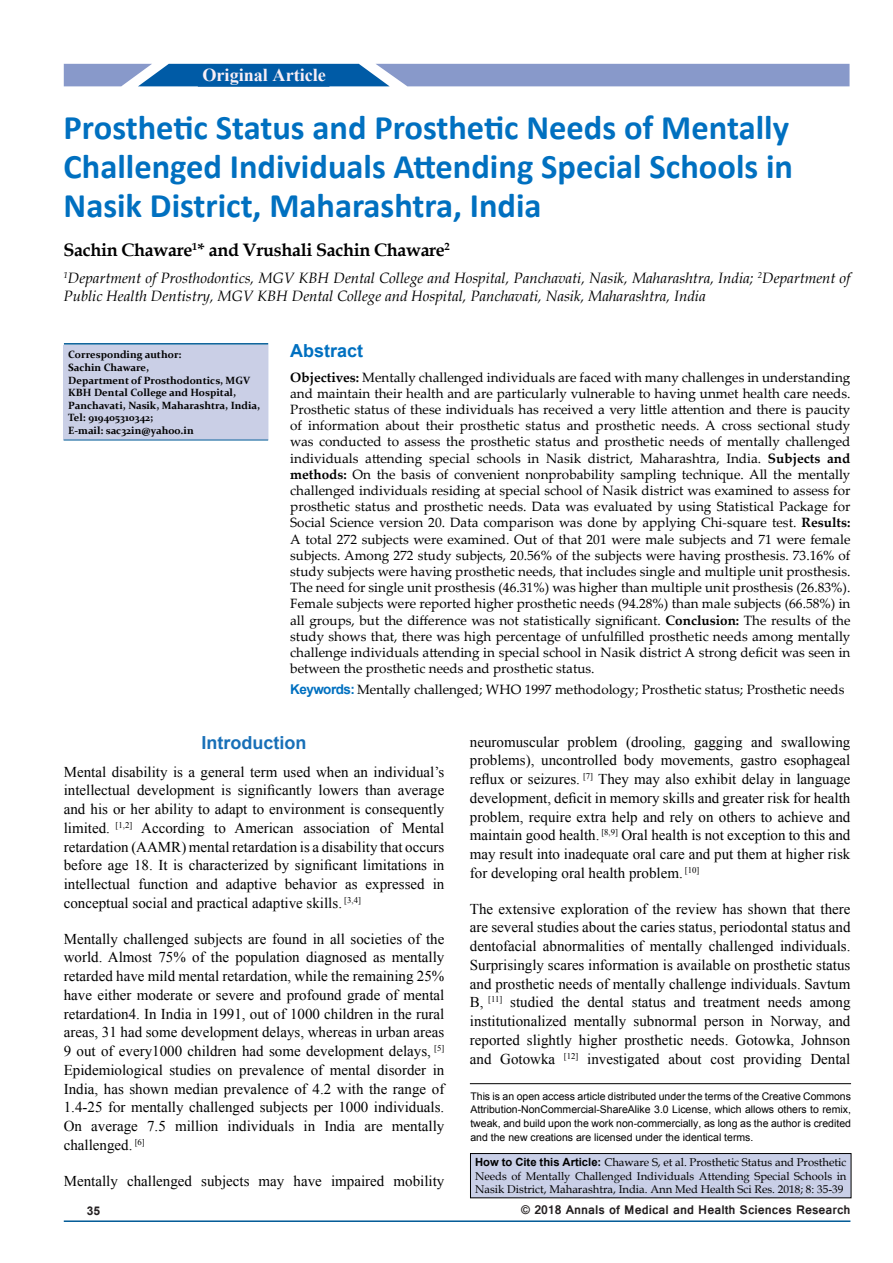
<style>
.page{position:relative;width:893px;height:1263px;background:#fff}
.page>*{position:absolute;margin:0;border:0;box-sizing:border-box;transform-origin:0 0}
.t1{font:700 34.5px/39px "Calibri";color:#0070c0;text-align:justify}
.t2{font:700 18.75px "Times New Roman";color:#fff}
.t3{font:700 18.15px "Times New Roman";color:#f9eff6}
.t4{font:700 18px "Book Antiqua";letter-spacing:-.02em;color:#000}
.t5{font:700 18px "Arial";color:#1870b8}
.t6{font:700 18px "Arial";color:#0070c0}
.t7{font:15px/18.8px "Times New Roman";color:#000;text-align:justify}
.t8{font:italic 15px/18px "Book Antiqua";color:#000}
.t9{font:13.5px/16.2px "Palatino Linotype";color:#000;text-align:justify}
.t10{font:700 13.5px "Vrinda";color:#231f20}
.t11{font:700 12px "Arial";color:#231f20}
.t12{font:11.25px/13.5px "Book Antiqua";color:#000;text-align:justify}
.t13{font:10.5px/13.5px "Arial";color:#000;text-align:justify}
.t14{font:700 10.5px/12.6px "Constantia";color:#000}
.s1{font-weight:700}
.s2{font-family:"Arial";font-weight:700;color:#0070c0}
.s3{font-family:"Arial";font-weight:700}
</style>
<div class="page">
<hr style="left:64px;top:1220px;width:786px;height:2px;background:#005a96">
<svg style="left:64px;top:64px;width:785px;height:22px;background:#7a95c7"></svg>
<div style="left:198px;top:65px;width:131px;height:22px;background:#005ba6;border:2px solid #005ba6"></div>
<div style="left:470px;top:1153px;width:381px;height:45px;background:#c9cfe7"></div>
<div style="left:470px;top:1153px;width:381px;height:45px;border:1px solid #000"></div>
<hr style="left:470px;top:1083px;width:381px;height:1px;background:#000">
<hr style="left:64px;top:439px;width:204px;height:1px;background:#005a96">
<div style="left:64px;top:345px;width:204px;height:94px;background:#cacfe6"></div>
<hr style="left:64px;top:343px;width:204px;height:2px;background:#005a96">
<p class="t2" style="left:201px;top:61px;width:129px">Original Article</p>
<p class="t3" style="left:202px;top:62px;width:125px">Original Article</p>
<h1 class="t1" style="left:64px;top:108px;width:731px">Prosthetic Status and Prosthetic Needs of Mentally Challenged Individuals Attending Special Schools in Nasik District, Maharashtra, India</h1>
<p class="t4" style="left:64px;top:238px;width:388px">Sachin Chaware<sup>1</sup>* and Vrushali Sachin Chaware<sup>2</sup></p>
<p class="t8" style="left:64px;top:268px;width:788px"><sup>1</sup>Department of Prosthodontics, MGV KBH Dental College and Hospital, Panchavati, Nasik, Maharashtra, India; <sup>2</sup>Department of<br>Public Health Dentistry, MGV KBH Dental College and Hospital, Panchavati, Nasik, Maharashtra, India</p>
<p class="t6" style="left:290px;top:339px;width:75px">Abstract</p>
<p class="t9" style="left:290px;top:368px;width:562px"><span class="s1">Objectives:</span> Mentally challenged individuals are faced with many challenges in understanding and maintain their health and are particularly vulnerable to having unmet health care needs.<br>Prosthetic status of these individuals has received a very little attention and there is paucity of information about their prosthetic status and prosthetic needs. A cross sectional study was conducted to assess the prosthetic status and prosthetic needs of mentally challenged individuals attending special schools in Nasik district, Maharashtra, India. <span class="s1">Subjects and methods:</span> On the basis of convenient nonprobability sampling technique. All the mentally challenged individuals residing at special school of Nasik district was examined to assess for prosthetic status and prosthetic needs. Data was evaluated by using Statistical Package for Social Science version 20. Data comparison was done by applying Chi‑square test. <span class="s1">Results:<br></span>A total 272 subjects were examined. Out of that 201 were male subjects and 71 were female subjects. Among 272 study subjects, 20.56% of the subjects were having prosthesis. 73.16% of study subjects were having prosthetic needs, that includes single and multiple unit prosthesis.<br>The need for single unit prosthesis (46.31%) was higher than multiple unit prosthesis (26.83%).<br>Female subjects were reported higher prosthetic needs (94.28%) than male subjects (66.58%) in all groups, but the difference was not statistically significant. <span class="s1">Conclusion:</span> The results of the study shows that, there was high percentage of unfulfilled prosthetic needs among mentally challenge individuals attending in special school in Nasik district A strong deficit was seen in between the prosthetic needs and prosthetic status.</p>
<p class="t9" style="left:290px;top:680px;width:556px"><span class="s2">Keywords:</span> Mentally challenged; WHO 1997 methodology; Prosthetic status; Prosthetic needs</p>
<p class="t14" style="left:68px;top:348px;width:193px">Corresponding author:<br>Sachin Chaware,<br>Department of Prosthodontics, MGV<br>KBH Dental College and Hospital,<br>Panchavati, Nasik, Maharashtra, India,<br>Tel: 919405310342;<br>E-mail: sac32in@yahoo.in</p>
<p class="t5" style="left:202px;top:731px;width:106px">Introduction</p>
<p class="t7" style="left:64px;top:762px;width:382px">Mental disability is a general term used when an individual’s intellectual development is significantly lowers than average and his or her ability to adapt to environment is consequently limited. <sup>[1,2]</sup> According to American association of Mental retardation (AAMR) mental retardation is a disability that occurs before age 18. It is characterized by significant limitations in intellectual function and adaptive behavior as expressed in conceptual social and practical adaptive skills. <sup>[3,4]</sup></p>
<p class="t7" style="left:64px;top:929px;width:382px">Mentally challenged subjects are found in all societies of the world. Almost 75% of the population diagnosed as mentally retarded have mild mental retardation, while the remaining 25% have either moderate or severe and profound grade of mental retardation4. In India in 1991, out of 1000 children in the rural areas, 31 had some development delays, whereas in urban areas 9 out of every1000 children had some development delays, <sup>[5] </sup>Epidemiological studies on prevalence of mental disorder in India, has shown median prevalence of 4.2 with the range of 1.4-25 for mentally challenged subjects per 1000 individuals.<br>On average 7.5 million individuals in India are mentally challenged. <sup>[6]</sup></p>
<p class="t7" style="left:64px;top:1171px;width:382px">Mentally challenged subjects may have impaired mobility</p>
<p class="t7" style="left:470px;top:732px;width:382px">neuromuscular problem (drooling, gagging and swallowing problems), uncontrolled body movements, gastro esophageal reflux or seizures. <sup>[7]</sup> They may also exhibit delay in language development, deficit in memory skills and greater risk for health problem, require extra help and rely on others to achieve and maintain good health. <sup>[8,9]</sup> Oral health is not exception to this and may result into inadequate oral care and put them at higher risk for developing oral health problem. <sup>[10]</sup></p>
<p class="t7" style="left:470px;top:899px;width:382px">The extensive exploration of the review has shown that there are several studies about the caries status, periodontal status and dentofacial abnormalities of mentally challenged individuals.<br>Surprisingly scares information is available on prosthetic status and prosthetic needs of mentally challenge individuals. Savtum B, <sup>[11]</sup> studied the dental status and treatment needs among institutionalized mentally subnormal person in Norway, and reported slightly higher prosthetic needs. Gotowka, Johnson and Gotowka <sup>[12]</sup> investigated about cost providing Dental</p>
<p class="t13" style="left:470px;top:1090px;width:382px">This is an open access article distributed under the terms of the Creative Commons Attribution‑NonCommercial‑ShareAlike 3.0 License, which allows others to remix, tweak, and build upon the work non‑commercially, as long as the author is credited and the new creations are licensed under the identical terms.</p>
<p class="t12" style="left:475px;top:1155px;width:373px"><span class="s3">How to Cite this Article:</span> Chaware S, et al. Prosthetic Status and Prosthetic Needs of Mentally Challenged Individuals Attending Special Schools in Nasik District, Maharashtra, India. Ann Med Health Sci Res. 2018; 8: 35-39</p>
<p class="t11" style="left:87px;top:1203px;width:15px">35</p>
<p class="t10" style="left:521px;top:1201px;width:331px">© 2018 Annals of Medical and Health Sciences Research</p>
</div>
